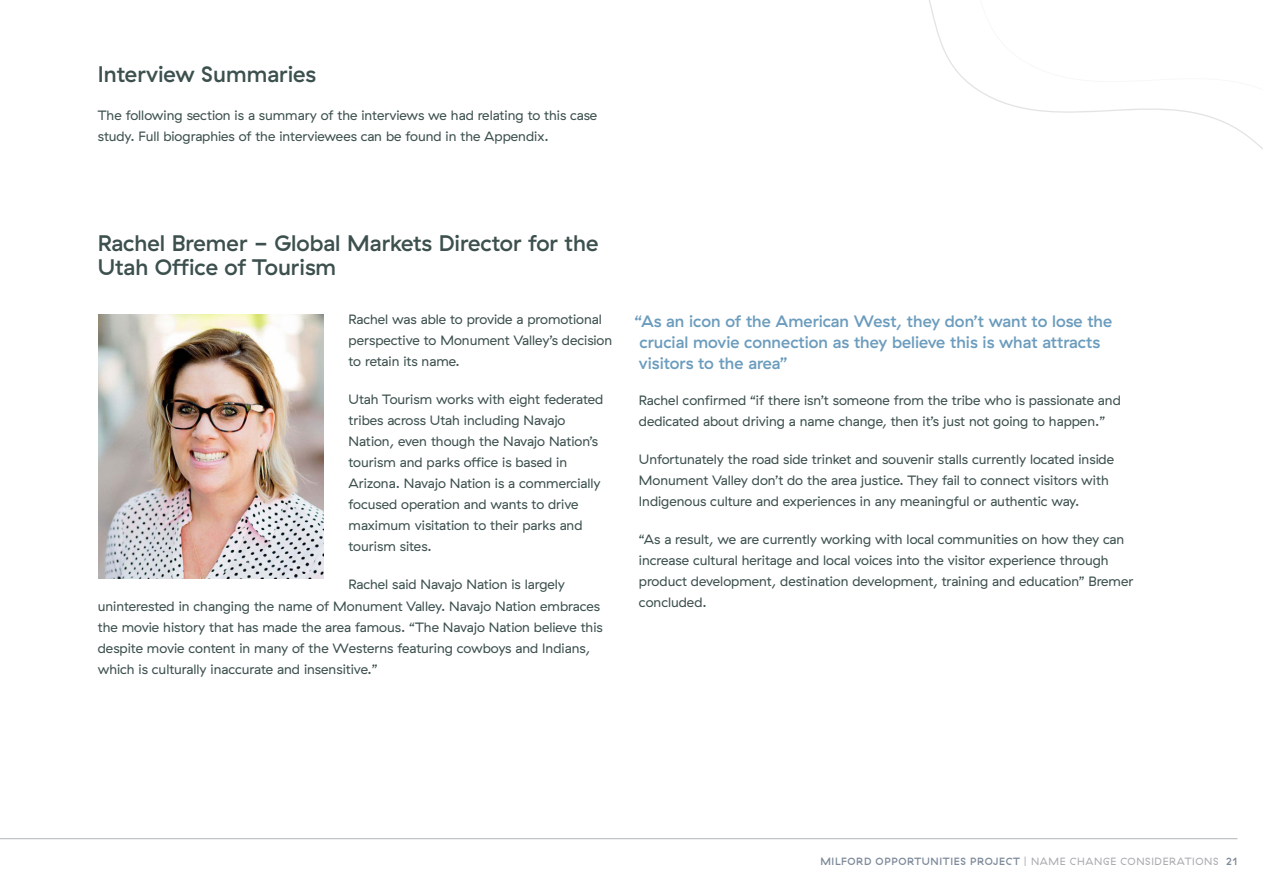
<style>
.page{position:relative;width:1263px;height:893px;background:#fff}
.page>*{position:absolute;margin:0;border:0;box-sizing:border-box;transform-origin:0 0}
.t1{font:500 22.5px/24px "GT Haptik";color:#3c504e}
.t2{font:500 16.5px/21px "GT Haptik";color:#6b9cbd}
.t3{font:13.5px/21px "GT Haptik";color:#3c504e}
.t4{font:500 10.5px "GT Haptik";letter-spacing:.06em;color:#7d8a99}
.s1{font-weight:400;color:#a8a9ad}
</style>
<div class="page">
<hr style="left:0;top:838px;width:1237px;height:1px;background:#b2b3b7">
<svg style="left:929px;top:0;width:334px;height:150px"></svg>
<img style="left:99px;top:314px;width:224px;height:265px">
<p class="t1" style="left:98px;top:62px;width:220px">Interview Summaries</p>
<p class="t3" style="left:98px;top:105px;width:501px">The following section is a summary of the interviews we had relating to this case study. Full biographies of the interviewees can be found in the Appendix.</p>
<p class="t1" style="left:98px;top:231px;width:502px">Rachel Bremer - Global Markets Director for the<br>Utah Office of Tourism</p>
<p class="t3" style="left:349px;top:309px;width:265px">Rachel was able to provide a promotional perspective to Monument Valley’s decision to retain its name.</p>
<p class="t3" style="left:349px;top:389px;width:256px">Utah Tourism works with eight federated tribes across Utah including Navajo Nation, even though the Navajo Nation’s tourism and parks office is based in Arizona. Navajo Nation is a commercially focused operation and wants to drive maximum visitation to their parks and tourism sites.</p>
<p class="t3" style="left:98px;top:574px;width:506px;text-indent:251px">Rachel said Navajo Nation is largely uninterested in changing the name of Monument Valley. Navajo Nation embraces the movie history that has made the area famous. “The Navajo Nation believe this despite movie content in many of the Westerns featuring cowboys and Indians, which is culturally inaccurate and insensitive.”</p>
<p class="t2" style="left:634px;top:311px;width:479px">“As an icon of the American West, they don’t want to lose the crucial movie connection as they believe this is what attracts visitors to the area”</p>
<p class="t3" style="left:639px;top:390px;width:483px">Rachel confirmed “if there isn’t someone from the tribe who is passionate and dedicated about driving a name change, then it’s just not going to happen.”</p>
<p class="t3" style="left:639px;top:449px;width:477px">Unfortunately the road side trinket and souvenir stalls currently located inside<br>Monument Valley don’t do the area justice. They fail to connect visitors with<br>Indigenous culture and experiences in any meaningful or authentic way.</p>
<p class="t3" style="left:639px;top:529px;width:496px">“As a result, we are currently working with local communities on how they can increase cultural heritage and local voices into the visitor experience through product development, destination development, training and education” Bremer concluded.</p>
<p class="t4" style="left:820px;top:855px;width:419px">MILFORD OPPORTUNITIES PROJECT <span class="s1">| NAME CHANGE CONSIDERATIONS</span> 21</p>
</div>
